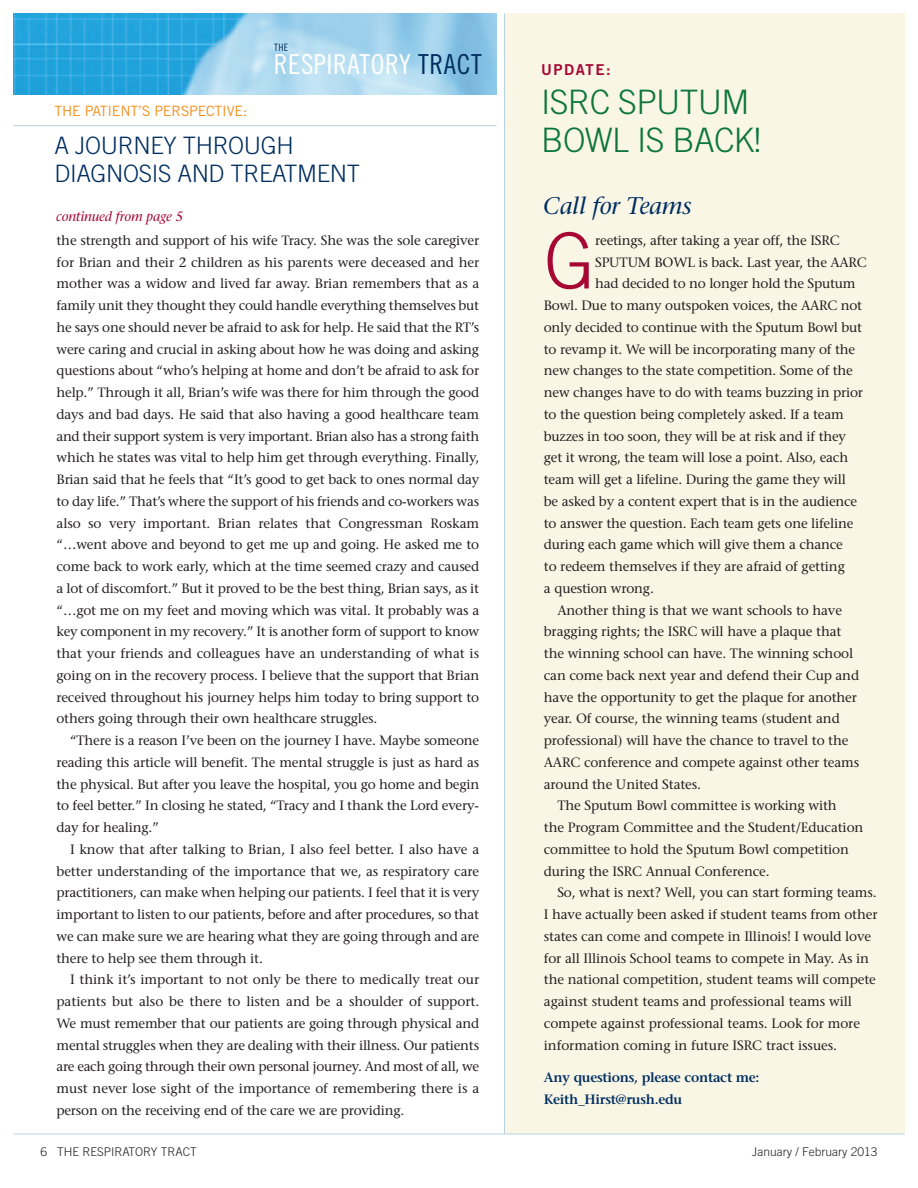
<style>
.page{position:relative;width:918px;height:1188px;background:#fff}
.page>*{position:absolute;margin:0;border:0;box-sizing:border-box;transform-origin:0 0}
.t1{font:300 77.4px "Trade Gothic";color:#a60733}
.t2{font:300 33.75px/38.2px "Trade Gothic";letter-spacing:-.02em;color:#0d763b}
.t3{font:27.6px "Trade Gothic Cond Eighteen";letter-spacing:.02em;color:#fff}
.t4{font:300 24px/28.5px "Trade Gothic";letter-spacing:-.015em;color:#002e60}
.t5{font:italic 24px "Stone Serif";letter-spacing:-.015em;color:#002e60}
.t6{font:15px "Trade Gothic Bold Two";letter-spacing:.1em;color:#a60733}
.t7{font:14.25px "Trade Gothic";letter-spacing:-.015em;color:#f68f1e}
.t8{font:13.5px/21.8px "Stone Serif";letter-spacing:-.01em;color:#231f20;text-align:justify}
.t9{font:600 13.5px/21.8px "Stone Serif";letter-spacing:-.02em;color:#002e60}
.t10{font:italic 13.5px "Stone Serif";letter-spacing:-.01em;color:#a60733}
.t11{font:300 12px "Trade Gothic";color:#231f20}
.t12{font:10.2px "Trade Gothic Cond Eighteen";color:#002e60}
.s1{color:#002e60}
</style>
<div class="page">
<div style="left:505px;top:14px;width:399px;height:1120px;background:#faf6e5"></div>
<hr style="left:14px;top:1134px;width:890px;height:1px;background:#b6d1df">
<img style="left:14px;top:14px;width:483px;height:80px">
<hr style="left:14px;top:125px;width:483px;height:1px;background:#b6d1df">
<hr style="left:504px;top:13px;width:1px;height:1121px;background:#b6d1df">
<p class="t12" style="left:274px;top:43px;width:15px">THE</p>
<h3 class="t3" style="left:274px;top:54px;width:209px">RESPIRATORY <span class="s1">TRACT</span></h3>
<p class="t7" style="left:54px;top:106px;width:194px">THE PATIENT’S PERSPECTIVE:</p>
<h3 class="t4" style="left:54px;top:133px;width:307px">A JOURNEY THROUGH<br>DIAGNOSIS AND TREATMENT</h3>
<p class="t10" style="left:56px;top:211px;width:129px">continued from page 5</p>
<p class="t8" style="left:57px;top:231px;width:424px">the strength and support of his wife Tracy. She was the sole caregiver for Brian and their 2 children as his parents were deceased and her mother was a widow and lived far away. Brian remembers that as a family unit they thought they could handle everything themselves but he says one should never be afraid to ask for help. He said that the RT’s were caring and crucial in asking about how he was doing and asking questions about “who’s helping at home and don’t be afraid to ask for help.” Through it all, Brian’s wife was there for him through the good days and bad days. He said that also having a good healthcare team and their support system is very important. Brian also has a strong faith which he states was vital to help him get through everything. Finally, Brian said that he feels that “It’s good to get back to ones normal day to day life.” That’s where the support of his friends and co-workers was also so very important. Brian relates that Congressman Roskam “…went above and beyond to get me up and going. He asked me to come back to work early, which at the time seemed crazy and caused a lot of discomfort.” But it proved to be the best thing, Brian says, as it “…got me on my feet and moving which was vital. It probably was a key component in my recovery.” It is another form of support to know that your friends and colleagues have an understanding of what is going on in the recovery process. I believe that the support that Brian received throughout his journey helps him today to bring support to others going through their own healthcare struggles.</p>
<p class="t8" style="left:57px;top:731px;width:424px;text-indent:13px">“There is a reason I’ve been on the journey I have. Maybe someone reading this article will benefit. The mental struggle is just as hard as the physical. But after you leave the hospital, you go home and begin to feel better.” In closing he stated, “Tracy and I thank the Lord every&shy;day for healing.”</p>
<p class="t8" style="left:57px;top:840px;width:424px;text-indent:14px">I know that after talking to Brian, I also feel better. I also have a better understanding of the importance that we, as respiratory care practitioners, can make when helping our patients. I feel that it is very important to listen to our patients, before and after procedures, so that we can make sure we are hearing what they are going through and are there to help see them through it.</p>
<p class="t8" style="left:57px;top:970px;width:424px;text-indent:13px">I think it’s important to not only be there to medically treat our patients but also be there to listen and be a shoulder of support.<br>We must remember that our patients are going through physical and mental struggles when they are dealing with their illness. Our patients are each going through their own personal journey. And most of all, we must never lose sight of the importance of remembering there is a person on the receiving end of the care we are providing.</p>
<p class="t6" style="left:541px;top:65px;width:71px">UPDATE:</p>
<h2 class="t2" style="left:541px;top:85px;width:222px">ISRC SPUTUM<br>BOWL IS BACK!</h2>
<h3 class="t5" style="left:543px;top:196px;width:150px">Call for Teams</h3>
<h1 class="t1" style="left:544px;top:233px;width:53px">G</h1>
<p class="t8" style="left:595px;top:231px;width:246px">reetings, after taking a year off, the ISRC</p>
<p class="t8" style="left:595px;top:253px;width:273px">SPUTUM BOWL is back. Last year, the AARC</p>
<p class="t8" style="left:595px;top:274px;width:262px">had decided to no longer hold the Sputum</p>
<p class="t8" style="left:544px;top:296px;width:320px">Bowl. Due to many outspoken voices, the AARC not</p>
<p class="t8" style="left:544px;top:318px;width:320px">only decided to continue with the Sputum Bowl but</p>
<p class="t8" style="left:544px;top:340px;width:313px">to revamp it. We will be incorporating many of the</p>
<p class="t8" style="left:544px;top:361px;width:311px">new changes to the state competition. Some of the</p>
<p class="t8" style="left:544px;top:383px;width:321px">new changes have to do with teams buzzing in prior</p>
<p class="t8" style="left:544px;top:405px;width:301px">to the question being completely asked. If a team</p>
<p class="t8" style="left:544px;top:427px;width:304px">buzzes in too soon, they will be at risk and if they</p>
<p class="t8" style="left:544px;top:448px;width:306px">get it wrong, the team will lose a point. Also, each</p>
<p class="t8" style="left:544px;top:470px;width:304px">team will get a lifeline. During the game they will</p>
<p class="t8" style="left:544px;top:492px;width:315px">be asked by a content expert that is in the audience</p>
<p class="t8" style="left:544px;top:514px;width:311px">to answer the question. Each team gets one lifeline</p>
<p class="t8" style="left:544px;top:535px;width:300px">during each game which will give them a chance</p>
<p class="t8" style="left:544px;top:557px;width:303px">to redeem themselves if they are afraid of getting</p>
<p class="t8" style="left:544px;top:579px;width:112px">a question wrong.</p>
<p class="t8" style="left:557px;top:601px;width:286px">Another thing is that we want schools to have</p>
<p class="t8" style="left:544px;top:622px;width:299px">bragging rights; the ISRC will have a plaque that</p>
<p class="t8" style="left:544px;top:644px;width:311px">the winning school can have. The winning school</p>
<p class="t8" style="left:544px;top:666px;width:317px">can come back next year and defend their Cup and</p>
<p class="t8" style="left:544px;top:688px;width:315px">have the opportunity to get the plaque for another</p>
<p class="t8" style="left:544px;top:709px;width:297px">year. Of course, the winning teams (student and</p>
<p class="t8" style="left:544px;top:731px;width:306px">professional) will have the chance to travel to the</p>
<p class="t8" style="left:544px;top:753px;width:317px">AARC conference and compete against other teams</p>
<p class="t8" style="left:544px;top:775px;width:159px">around the United States.</p>
<p class="t8" style="left:557px;top:796px;width:281px">The Sputum Bowl committee is working with</p>
<p class="t8" style="left:544px;top:818px;width:321px">the Program Committee and the Student/Education</p>
<p class="t8" style="left:544px;top:840px;width:307px">committee to hold the Sputum Bowl competition</p>
<p class="t8" style="left:544px;top:862px;width:227px">during the ISRC Annual Conference.</p>
<p class="t8" style="left:557px;top:883px;width:321px">So, what is next? Well, you can start forming teams.</p>
<p class="t8" style="left:544px;top:905px;width:335px">I have actually been asked if student teams from other</p>
<p class="t8" style="left:544px;top:927px;width:329px">states can come and compete in Illinois! I would love</p>
<p class="t8" style="left:544px;top:949px;width:327px">for all Illinois School teams to compete in May. As in</p>
<p class="t8" style="left:544px;top:970px;width:334px">the national competition, student teams will compete</p>
<p class="t8" style="left:544px;top:992px;width:310px">against student teams and professional teams will</p>
<p class="t8" style="left:544px;top:1014px;width:318px">compete against professional teams. Look for more</p>
<p class="t8" style="left:544px;top:1036px;width:295px">information coming in future ISRC tract issues.</p>
<p class="t9" style="left:544px;top:1068px;width:217px">Any questions, please contact me:<br>Keith_Hirst@rush.edu</p>
<p class="t11" style="left:40px;top:1147px;width:158px">6 THE RESPIRATORY TRACT</p>
<p class="t11" style="left:752px;top:1147px;width:127px">January / February 2013</p>
</div>
